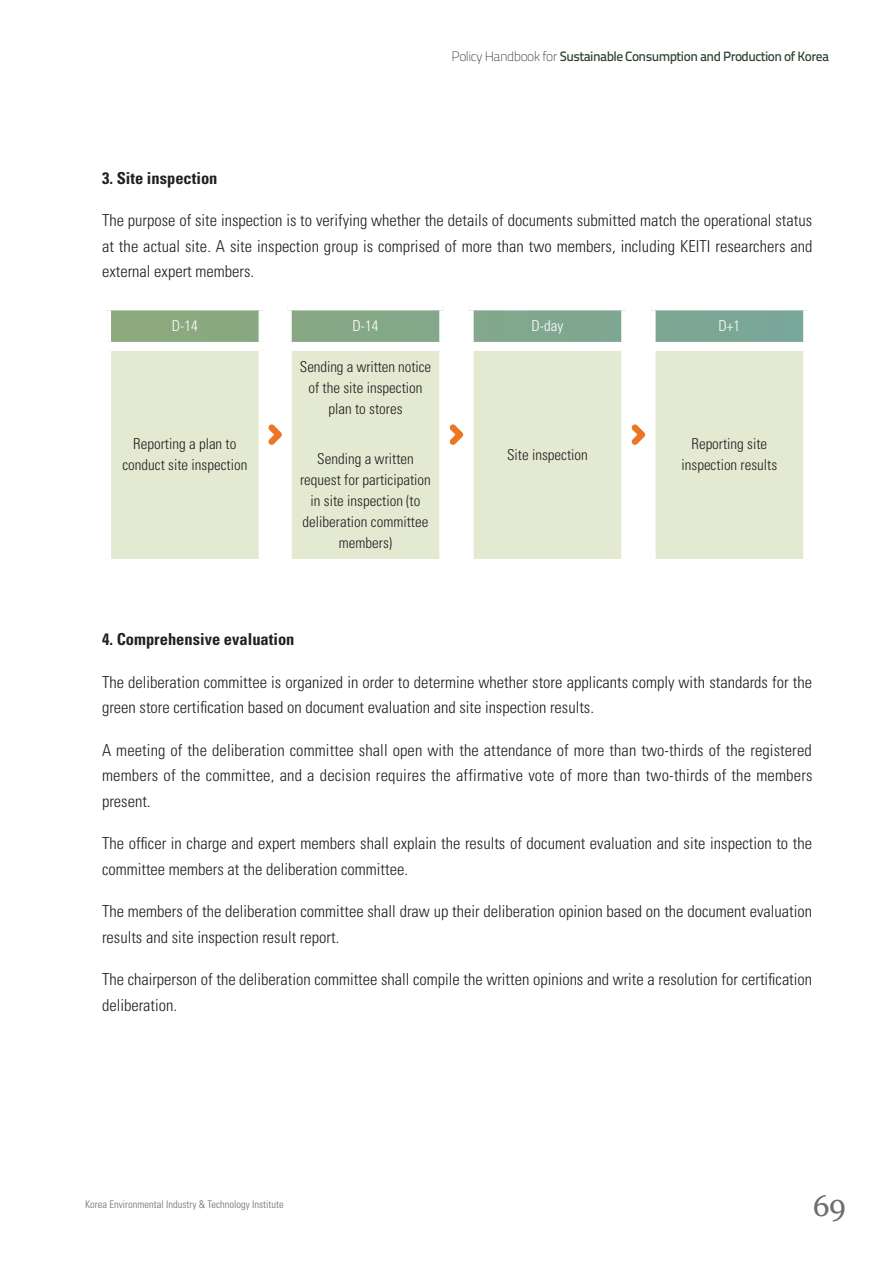
<style>
.page{position:relative;width:893px;height:1263px;background:#fff}
.page>*{position:absolute;margin:0;border:0;box-sizing:border-box;transform-origin:0 0}
.t1{font:30px "Vani";color:#6c6d70}
.본문{font:300 condensed 16.5px/25.5px "Univers LT Std";color:#231f20}
.본문-2{font:700 condensed 16.5px "Univers LT Std";color:#231f20}
._0004표본문땡{font:300 condensed 15px/21px "Univers LT Std";color:#231f20;text-align:center}
._0004표본문땡-2{font:300 condensed 15px "Univers LT Std";color:#fff}
.t2{font:13.5px "Titillium Text 14 L 600 wt";letter-spacing:-.04em;color:#2e4433}
.t3{font:300 condensed 10.5px "Univers LT Std";color:#6c6d70}
.s1{font-family:"Titillium Text 14 L";font-weight:700;color:#231f20}
</style>
<div class="page">
<svg style="left:111px;top:310px;width:692px;height:32px;background:#84a98c"></svg>
<svg style="left:268px;top:310px;width:379px;height:32px;background:#96b59c"></svg>
<svg style="left:111px;top:351px;width:692px;height:208px;background:#e6ebd4"></svg>
<div style="left:259px;top:310px;width:9px;height:32px;background:#fff"></div>
<div style="left:283px;top:310px;width:9px;height:32px;background:#fff"></div>
<div style="left:259px;top:351px;width:9px;height:208px;background:#fff"></div>
<div style="left:283px;top:351px;width:9px;height:208px;background:#fff"></div>
<div style="left:439px;top:310px;width:9px;height:32px;background:#fff"></div>
<div style="left:465px;top:310px;width:9px;height:32px;background:#fff"></div>
<div style="left:439px;top:351px;width:9px;height:208px;background:#fff"></div>
<div style="left:465px;top:351px;width:9px;height:208px;background:#fff"></div>
<div style="left:621px;top:310px;width:9px;height:32px;background:#fff"></div>
<div style="left:647px;top:310px;width:9px;height:32px;background:#fff"></div>
<div style="left:621px;top:351px;width:9px;height:208px;background:#fff"></div>
<div style="left:647px;top:351px;width:9px;height:208px;background:#fff"></div>
<svg style="left:268px;top:424px;width:14px;height:21px"></svg>
<svg style="left:450px;top:424px;width:13px;height:21px"></svg>
<svg style="left:632px;top:424px;width:13px;height:21px"></svg>
<p class="t2" style="left:452px;top:48px;width:379px"><span class="s1">Policy Handbook for</span> Sustainable Consumption and Production of Korea</p>
<p class="본문-2" style="left:102px;top:168px;width:117px">3. Site inspection</p>
<p class="본문" style="left:102px;top:208px;width:712px;text-align:justify">The purpose of site inspection is to verifying whether the details of documents submitted match the operational status at the actual site. A site inspection group is comprised of more than two members, including KEITI researchers and external expert members.</p>
<p class="_0004표본문땡-2" style="left:172px;top:317px;width:27px">D-14</p>
<p class="_0004표본문땡-2" style="left:353px;top:317px;width:27px">D-14</p>
<p class="_0004표본문땡-2" style="left:532px;top:317px;width:33px">D-day</p>
<p class="_0004표본문땡-2" style="left:719px;top:317px;width:23px">D+1</p>
<p class="_0004표본문땡" style="left:122px;top:434px;width:126px">Reporting a plan to conduct site inspection</p>
<p class="_0004표본문땡" style="left:300px;top:356px;width:133px">Sending a written notice of the site inspection plan to stores</p>
<p class="_0004표본문땡" style="left:300px;top:448px;width:132px">Sending a written request for participation in site inspection (to deliberation committee members)</p>
<p class="_0004표본문땡" style="left:507px;top:444px;width:82px">Site inspection</p>
<p class="_0004표본문땡" style="left:681px;top:434px;width:97px">Reporting site inspection results</p>
<p class="본문-2" style="left:102px;top:629px;width:194px">4. Comprehensive evaluation</p>
<p class="본문" style="left:102px;top:669px;width:711px">The deliberation committee is organized in order to determine whether store applicants comply with standards for the green store certification based on document evaluation and site inspection results.</p>
<p class="본문" style="left:102px;top:737px;width:712px;text-align:justify">A meeting of the deliberation committee shall open with the attendance of more than two-thirds of the registered members of the committee, and a decision requires the affirmative vote of more than two-thirds of the members present.</p>
<p class="본문" style="left:102px;top:831px;width:712px">The officer in charge and expert members shall explain the results of document evaluation and site inspection to the committee members at the deliberation committee.</p>
<p class="본문" style="left:102px;top:899px;width:711px">The members of the deliberation committee shall draw up their deliberation opinion based on the document evaluation results and site inspection result report.</p>
<p class="본문" style="left:102px;top:967px;width:712px">The chairperson of the deliberation committee shall compile the written opinions and write a resolution for certification deliberation.</p>
<p class="t3" style="left:85px;top:1198px;width:200px">Korea Environmental Industry &amp; Technology Institute</p>
<h1 class="t1" style="left:813px;top:1188px;width:35px">69</h1>
</div>
